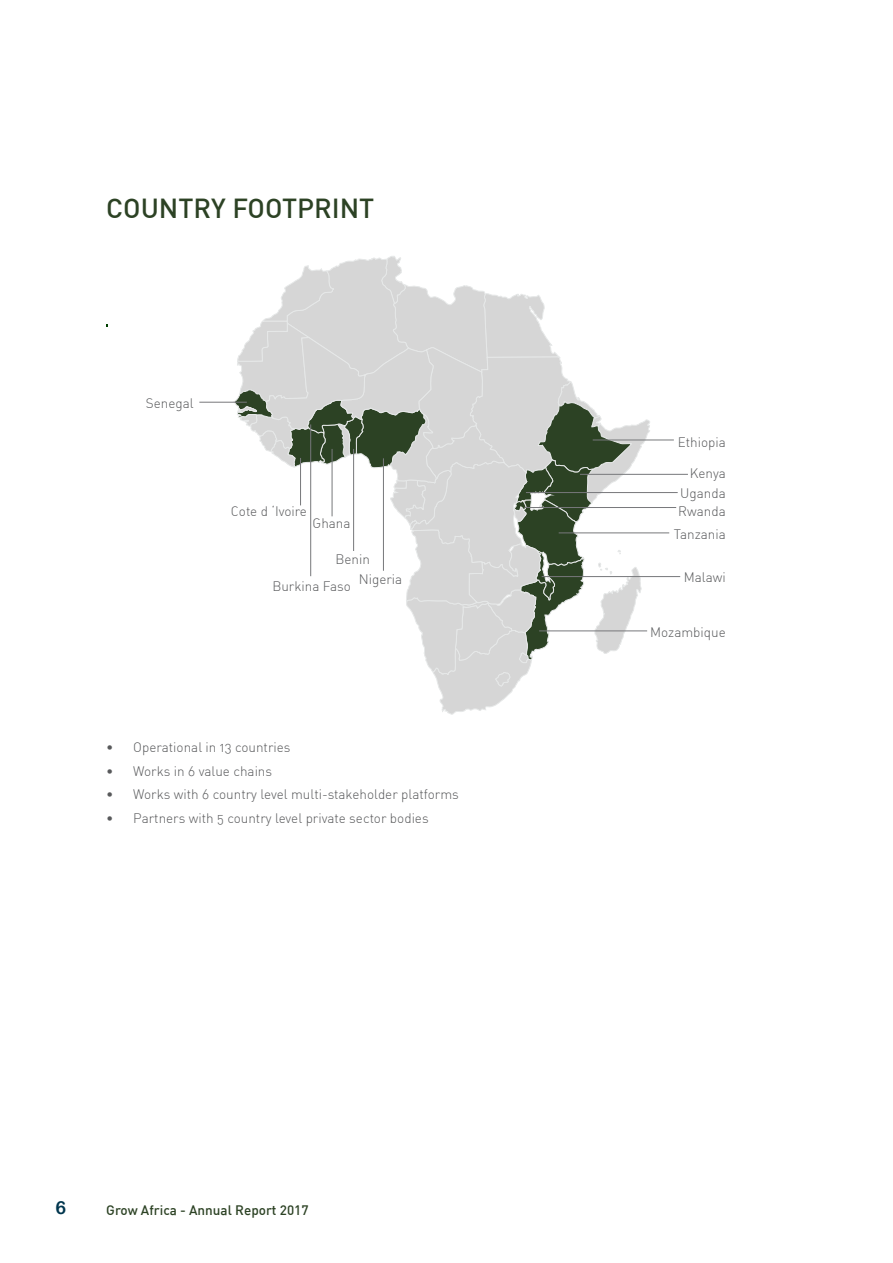
<style>
.page{position:relative;width:893px;height:1263px;background:#fff}
.page>*{position:absolute;margin:0;border:0;box-sizing:border-box;transform-origin:0 0}
.t1{font:500 27px "DIN";color:#2c4224}
.t2{font:18px "Arial Rounded MT Bold";color:#00364e}
.t3{font:13.5px "DIN Light Alternate";color:#58595b}
.t4{font:500 13.5px "DIN";color:#2c4224}
</style>
<div class="page">
<svg style="left:233px;top:256px;width:419px;height:459px"></svg>
<hr style="left:593px;top:440px;width:81px;height:1px;background:#77787b">
<hr style="left:383px;top:458px;width:1px;height:113px;background:#77787b">
<hr style="left:353px;top:449px;width:1px;height:102px;background:#77787b">
<hr style="left:332px;top:449px;width:1px;height:67px;background:#77787b">
<hr style="left:310px;top:424px;width:1px;height:152px;background:#77787b">
<hr style="left:300px;top:458px;width:1px;height:47px;background:#77787b">
<hr style="left:199px;top:402px;width:48px;height:1px;background:#77787b">
<hr style="left:580px;top:474px;width:108px;height:1px;background:#77787b">
<hr style="left:526px;top:492px;width:152px;height:1px;background:#77787b">
<hr style="left:524px;top:507px;width:152px;height:1px;background:#77787b">
<hr style="left:542px;top:576px;width:138px;height:1px;background:#77787b">
<hr style="left:539px;top:630px;width:108px;height:1px;background:#77787b">
<hr style="left:559px;top:532px;width:110px;height:1px;background:#77787b">
<h1 class="t1" style="left:106px;top:191px;width:270px">COUNTRY FOOTPRINT</h1>
<p class="t3" style="left:146px;top:395px;width:49px">Senegal</p>
<p class="t3" style="left:231px;top:502px;width:78px">Cote d ‘Ivoire</p>
<p class="t3" style="left:313px;top:515px;width:39px">Ghana</p>
<p class="t3" style="left:335px;top:551px;width:36px">Benin</p>
<p class="t3" style="left:272px;top:578px;width:80px">Burkina Faso</p>
<p class="t3" style="left:359px;top:571px;width:45px">Nigeria</p>
<p class="t3" style="left:106px;top:739px;width:186px">• Operational in 13 countries</p>
<p class="t3" style="left:106px;top:762px;width:167px">• Works in 6 value chains</p>
<p class="t3" style="left:106px;top:786px;width:354px">• Works with 6 country level multi-stakeholder platforms</p>
<p class="t3" style="left:106px;top:809px;width:324px">• Partners with 5 country level private sector bodies</p>
<h2 class="t2" style="left:56px;top:1197px;width:12px">6</h2>
<p class="t4" style="left:106px;top:1201px;width:204px">Grow Africa - Annual Report 2017</p>
<p class="t3" style="left:678px;top:433px;width:50px">Ethiopia</p>
<p class="t3" style="left:690px;top:465px;width:38px">Kenya</p>
<p class="t3" style="left:680px;top:485px;width:47px">Uganda</p>
<p class="t3" style="left:674px;top:526px;width:53px">Tanzania</p>
<p class="t3" style="left:678px;top:502px;width:49px">Rwanda</p>
<p class="t3" style="left:684px;top:569px;width:43px">Malawi</p>
<p class="t3" style="left:650px;top:623px;width:77px">Mozambique</p>
</div>
